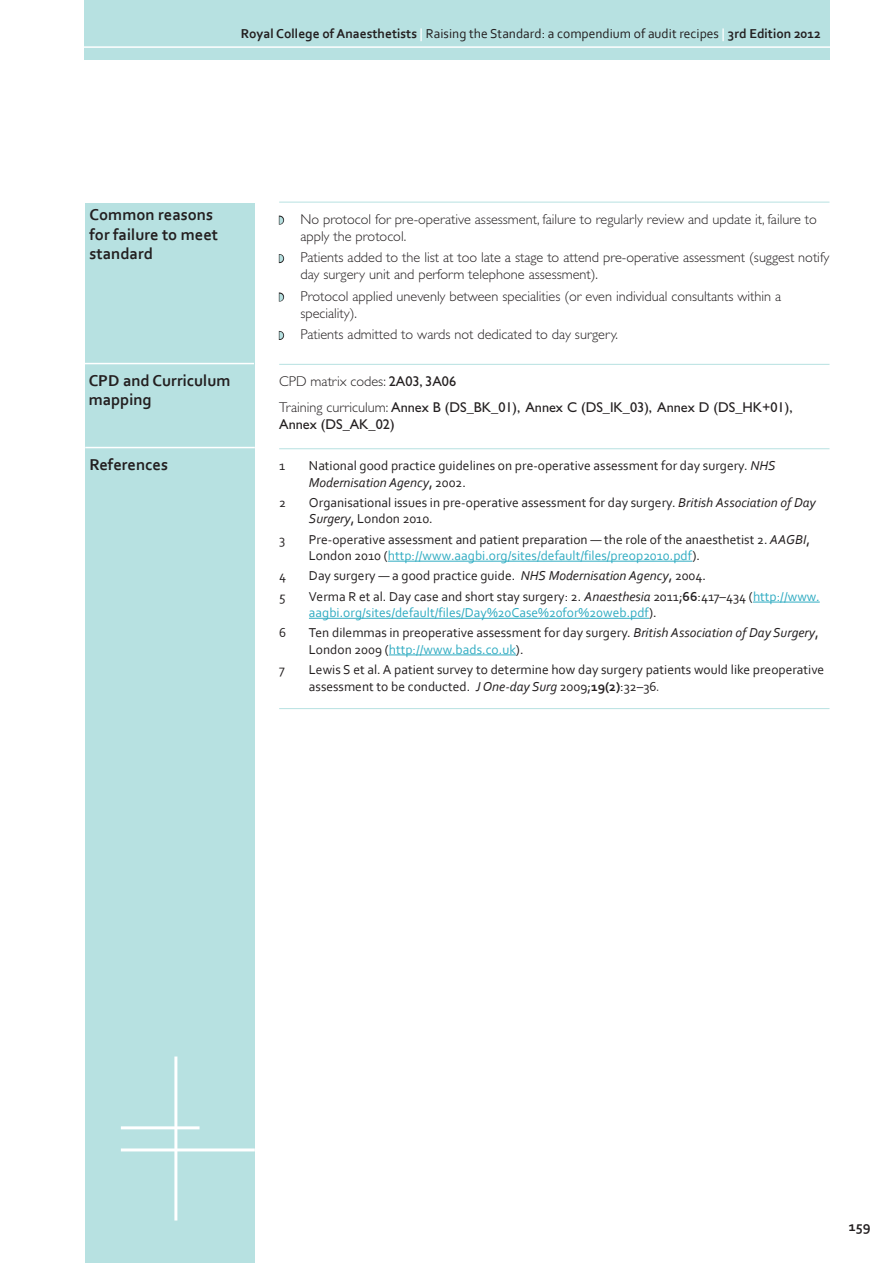
<style>
.page{position:relative;width:894px;height:1263px;background:#fff}
.page>*{position:absolute;margin:0;border:0;box-sizing:border-box;transform-origin:0 0}
.t1{font:700 16.5px/19.8px "Corbel";color:#231f20}
.text_with_line_above{font:300 14.25px/17.1px "Gill Sans";color:#231f20}
.text_normal{font:14.25px/17.1px "Gill Sans";color:#231f20}
.t2{font:700 14.25px "Corbel";color:#231f20}
.t3{font:13.5px/16.2px "Corbel";color:#231f20}
.t4{font:13.5px/16.2px "Corbel";color:#30acc2}
.s1{font-weight:700}
.s2{font-weight:700;color:#fff}
.s3{color:#b7e1e1}
.s4{font-weight:400}
.s5{font-weight:300}
.s6{font-style:italic}
.s7{color:#30acc2}
.s8{color:#231f20}
.s9{font-style:italic;color:#231f20}
.s10{font-weight:700;color:#231f20}
.s11{font-family:"Gill Sans";font-weight:300;font-size:14.25px}
</style>
<div class="page">
<div style="left:85px;top:203px;width:170px;height:1060px;background:#b7e1e1"></div>
<hr style="left:174px;top:1056px;width:3px;height:164px;background:#fff">
<hr style="left:121px;top:1126px;width:78px;height:3px;background:#fff">
<hr style="left:121px;top:1148px;width:134px;height:3px;background:#fff">
<div style="left:84px;top:0;width:745px;height:60px;background:#b7e1e1"></div>
<hr style="left:81px;top:46px;width:753px;height:2px;background:#fff">
<hr style="left:85px;top:447px;width:170px;height:1px;background:#fff">
<hr style="left:84px;top:363px;width:170px;height:1px;background:#fff">
<hr style="left:279px;top:202px;width:550px;height:1px;background:#b7e1e1">
<hr style="left:279px;top:364px;width:550px;height:1px;background:#b7e1e1">
<hr style="left:279px;top:448px;width:550px;height:1px;background:#b7e1e1">
<hr style="left:388px;top:561px;width:304px;height:1px;background:#30acc2">
<hr style="left:753px;top:602px;width:67px;height:1px;background:#30acc2">
<hr style="left:309px;top:618px;width:340px;height:1px;background:#30acc2">
<hr style="left:389px;top:654px;width:127px;height:1px;background:#30acc2">
<hr style="left:279px;top:708px;width:550px;height:1px;background:#b7e1e1">
<svg style="left:278px;top:215px;width:7px;height:10px"></svg>
<svg style="left:278px;top:254px;width:7px;height:10px"></svg>
<svg style="left:278px;top:292px;width:7px;height:10px"></svg>
<svg style="left:278px;top:331px;width:7px;height:9px"></svg>
<p class="t3" style="left:241px;top:25px;width:581px"><span class="s1">Royal College of Anaesthetists</span> <span class="s2">|</span> Raising the Standard: a compendium of audit recipes <span class="s2">|</span> <span class="s1">3rd Edition 2012</span></p>
<p class="t1" style="left:89px;top:204px;width:130px">Common reasons for failure to meet standard</p>
<p class="text_with_line_above" style="left:300px;top:210px;width:518px;text-indent:-21px"><span class="s3">◗</span> No protocol for pre-operative assessment, failure to regularly review and update it, failure to apply the protocol.</p>
<p class="text_with_line_above" style="left:300px;top:249px;width:530px;text-indent:-21px"><span class="s3">◗</span> Patients added to the list at too late a stage to attend pre-operative assessment (suggest notify day surgery unit and perform telephone assessment).</p>
<p class="text_with_line_above" style="left:300px;top:287px;width:482px;text-indent:-21px"><span class="s3">◗</span> Protocol applied unevenly between specialities (or even individual consultants within a speciality).</p>
<p class="text_with_line_above" style="left:279px;top:326px;width:340px"><span class="s3">◗</span> Patients admitted to wards not dedicated to day surgery.</p>
<p class="text_with_line_above" style="left:279px;top:373px;width:178px">CPD matrix codes: <span class="s4">2A03, 3A06</span></p>
<p class="text_normal" style="left:279px;top:398px;width:515px"><span class="s5">Training curriculum:</span> Annex B (DS_BK_01), Annex C (DS_IK_03), Annex D (DS_HK+01),<br>Annex (DS_AK_02)</p>
<p class="t3" style="left:279px;top:457px;width:8px">1</p>
<p class="t3" style="left:309px;top:457px;width:468px">National good practice guidelines on pre-operative assessment for day surgery. <span class="s6">NHS<br>Modernisation Agency</span>, 2002.</p>
<p class="t3" style="left:279px;top:494px;width:8px">2</p>
<p class="t3" style="left:309px;top:494px;width:508px">Organisational issues in pre-operative assessment for day surgery. <span class="s6">British Association of Day<br>Surgery</span>, London 2010.</p>
<p class="t3" style="left:279px;top:531px;width:8px">3</p>
<p class="t3" style="left:309px;top:531px;width:502px">Pre-operative assessment and patient preparation — the role of the anaesthetist 2. <span class="s6">AAGBI</span>,<br>London 2010 (<span class="s7">http://www.aagbi.org/sites/default/files/preop2010.pdf</span>).</p>
<p class="t3" style="left:279px;top:567px;width:8px">4</p>
<p class="t3" style="left:309px;top:567px;width:399px">Day surgery — a good practice guide. <span class="s6">NHS Modernisation Agency</span>, 2004.</p>
<p class="t3" style="left:279px;top:588px;width:8px">5</p>
<p class="t4" style="left:309px;top:588px;width:512px"><span class="s8">Verma R et al. Day case and short stay surgery: 2.</span> <span class="s9">Anaesthesia</span> <span class="s8">2011;</span><span class="s10">66</span><span class="s8">:417–434 (</span>http://www. aagbi.org/sites/default/files/Day%20Case%20for%20web.pdf<span class="s8">).</span></p>
<p class="t3" style="left:279px;top:625px;width:9px">6</p>
<p class="t3" style="left:309px;top:625px;width:511px">Ten dilemmas in preoperative assessment for day surgery. <span class="s6">British Association of Day Surgery</span>,<br>London 2009 (<span class="s7">http://www.bads.co.uk</span>).</p>
<p class="t3" style="left:279px;top:661px;width:7px">7</p>
<p class="t3" style="left:309px;top:661px;width:517px;line-height:17.1px">Lewis S et al. A patient survey to determine how day surgery patients would like preoperative assessment to be conducted. <span class="s6">J One-day Surg</span> 2009;<span class="s1">19(2)</span>:32–36<span class="s11">.</span></p>
<p class="t1" style="left:89px;top:370px;width:143px">CPD and Curriculum mapping</p>
<p class="t1" style="left:89px;top:454px;width:80px">References</p>
<p class="t2" style="left:849px;top:1218px;width:23px">159</p>
</div>
